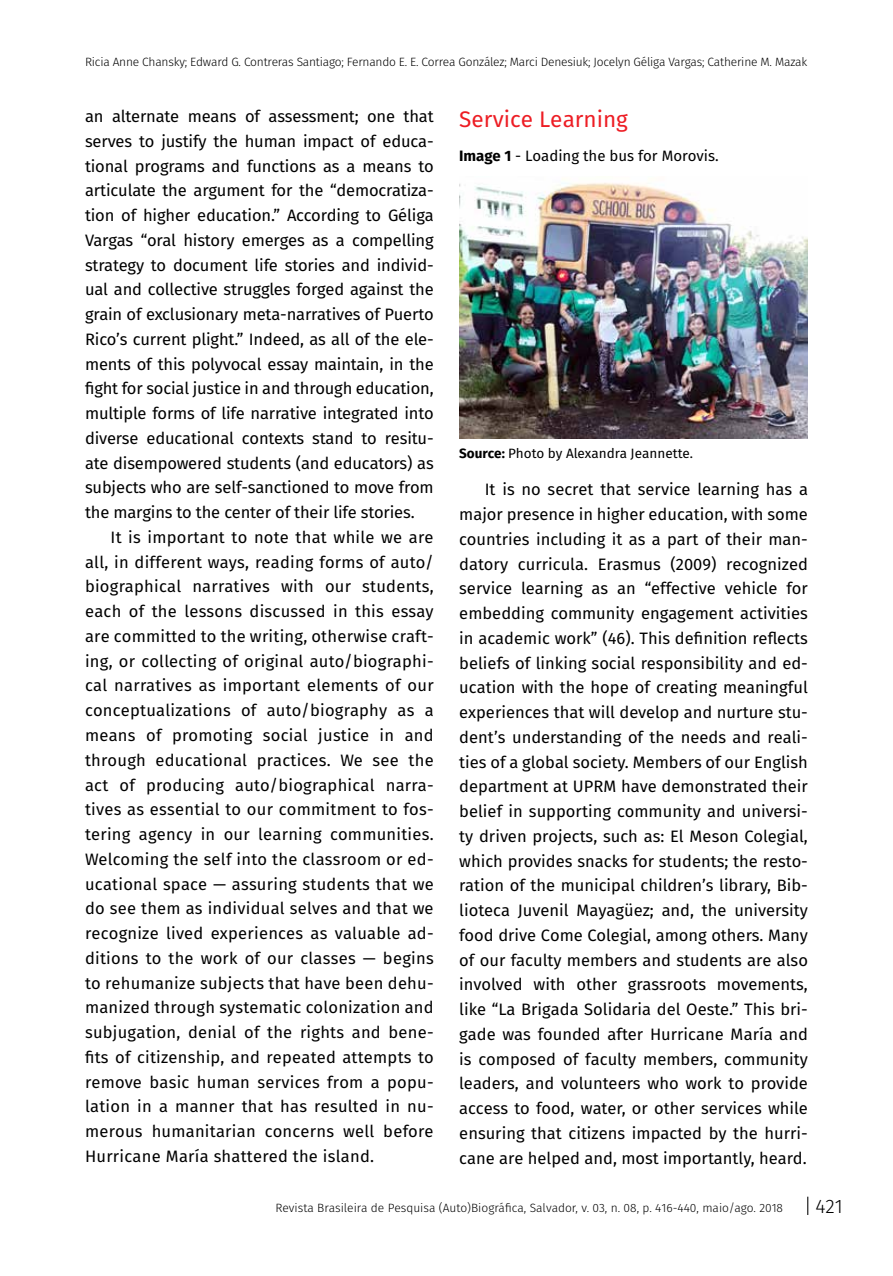
<style>
.page{position:relative;width:893px;height:1276px;background:#fff}
.page>*{position:absolute;margin:0;border:0;box-sizing:border-box;transform-origin:0 0}
.t1{font:22.5px "Fira Sans";color:#ed1d24}
.t2{font:300 19.5px "Fira Sans";color:#000}
.t3{font:16.5px/24.8px "Fira Sans";color:#000;text-align:justify}
.t4{font:15px "Fira Sans";color:#000}
.t5{font:13.5px "Fira Sans";color:#000}
.t6{font:300 12px "Fira Sans";letter-spacing:-.02em;color:#000}
.t7{font:300 12px "Fira Sans";color:#000}
.s1{font-weight:700}
</style>
<div class="page">
<svg style="left:807px;top:1196px;width:1px;height:19px"></svg>
<img style="left:459px;top:183px;width:349px;height:255px">
<p class="t6" style="left:85px;top:53px;width:724px">Ricia Anne Chansky; Edward G. Contreras Santiago; Fernando E. E. Correa González; Marci Denesiuk; Jocelyn Géliga Vargas; Catherine M. Mazak</p>
<p class="t3" style="left:85px;top:103px;width:350px">an alternate means of assessment; one that serves to justify the human impact of educa&shy;tional programs and functions as a means to articulate the argument for the “democratiza&shy;tion of higher education.” According to Géliga Vargas “oral history emerges as a compelling strategy to document life stories and individ&shy;ual and collective struggles forged against the grain of exclusionary meta-narratives of Puerto Rico’s current plight.” Indeed, as all of the ele&shy;ments of this polyvocal essay maintain, in the fight for social justice in and through education, multiple forms of life narrative integrated into diverse educational contexts stand to resitu&shy;ate disempowered students (and educators) as subjects who are self-sanctioned to move from the margins to the center of their life stories.</p>
<p class="t3" style="left:85px;top:524px;width:350px;text-indent:26px">It is important to note that while we are all, in different ways, reading forms of auto/ biographical narratives with our students, each of the lessons discussed in this essay are committed to the writing, otherwise craft&shy;ing, or collecting of original auto/biographi&shy;cal narratives as important elements of our conceptualizations of auto/biography as a means of promoting social justice in and through educational practices. We see the act of producing auto/biographical narra&shy;tives as essential to our commitment to fos&shy;tering agency in our learning communities.<br>Welcoming the self into the classroom or ed&shy;ucational space — assuring students that we do see them as individual selves and that we recognize lived experiences as valuable ad&shy;ditions to the work of our classes — begins to rehumanize subjects that have been dehu&shy;manized through systematic colonization and subjugation, denial of the rights and bene&shy;fits of citizenship, and repeated attempts to remove basic human services from a popu&shy;lation in a manner that has resulted in nu&shy;merous humanitarian concerns well before Hurricane María shattered the island.</p>
<h1 class="t1" style="left:459px;top:102px;width:170px">Service Learning</h1>
<p class="t4" style="left:459px;top:144px;width:261px"><span class="s1">Image 1</span> - Loading the bus for Morovis.</p>
<p class="t5" style="left:459px;top:443px;width:235px"><span class="s1">Source:</span> Photo by Alexandra Jeannette.</p>
<p class="t3" style="left:459px;top:477px;width:350px;text-indent:26px">It is no secret that service learning has a major presence in higher education, with some countries including it as a part of their man&shy;datory curricula. Erasmus (2009) recognized service learning as an “effective vehicle for embedding community engagement activities in academic work” (46). This definition reflects beliefs of linking social responsibility and ed&shy;ucation with the hope of creating meaningful experiences that will develop and nurture stu&shy;dent’s understanding of the needs and reali&shy;ties of a global society. Members of our English department at UPRM have demonstrated their belief in supporting community and universi&shy;ty driven projects, such as: El Meson Colegial, which provides snacks for students; the resto&shy;ration of the municipal children’s library, Bib&shy;lioteca Juvenil Mayagüez; and, the university food drive Come Colegial, among others. Many of our faculty members and students are also involved with other grassroots movements, like “La Brigada Solidaria del Oeste.” This bri&shy;gade was founded after Hurricane María and is composed of faculty members, community leaders, and volunteers who work to provide access to food, water, or other services while ensuring that citizens impacted by the hurri&shy;cane are helped and, most importantly, heard.</p>
<p class="t7" style="left:276px;top:1199px;width:509px">Revista Brasileira de Pesquisa (Auto)Biográfica, Salvador, v. 03, n. 08, p. 416-440, maio/ago. 2018</p>
<p class="t2" style="left:815px;top:1192px;width:29px">421</p>
</div>
